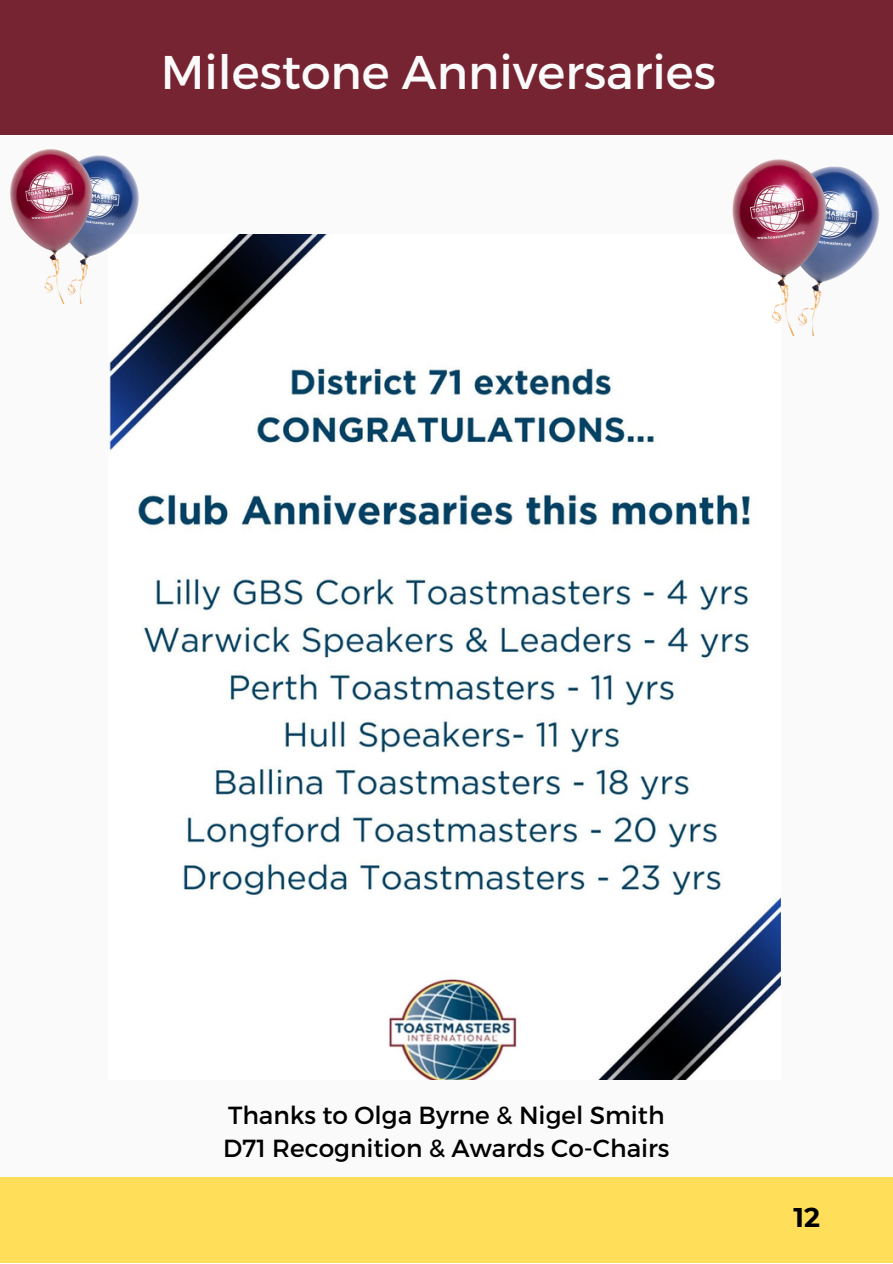
<style>
.page{position:relative;width:893px;height:1264px;background:#fff}
.page>*{position:absolute;margin:0;border:0;box-sizing:border-box;transform-origin:0 0}
.t1{font:47.25px "Montserrat";color:#fafafa}
.t2{font:700 27px "Montserrat";color:#000}
.t3{font:24.75px "Montserrat";color:#000}
</style>
<div class="page">
<div style="left:0;top:0;width:892px;height:1262px;background:#fafafa"></div>
<div style="left:0;top:1176px;width:892px;height:86px;background:#ffde59"></div>
<div style="left:0;top:0;width:892px;height:134px;background:#772432"></div>
<img style="left:109px;top:235px;width:671px;height:844px">
<img style="left:0;top:134px;width:149px;height:170px">
<img style="left:728px;top:134px;width:157px;height:202px">
<p class="t1" style="left:161px;top:41px;width:556px">Milestone Anniversaries</p>
<p class="t3" style="left:228px;top:1098px;width:438px">Thanks to Olga Byrne &amp; Nigel Smith</p>
<p class="t3" style="left:223px;top:1132px;width:448px">D71 Recognition &amp; Awards Co-Chairs</p>
<p class="t2" style="left:793px;top:1200px;width:28px">12</p>
</div>
